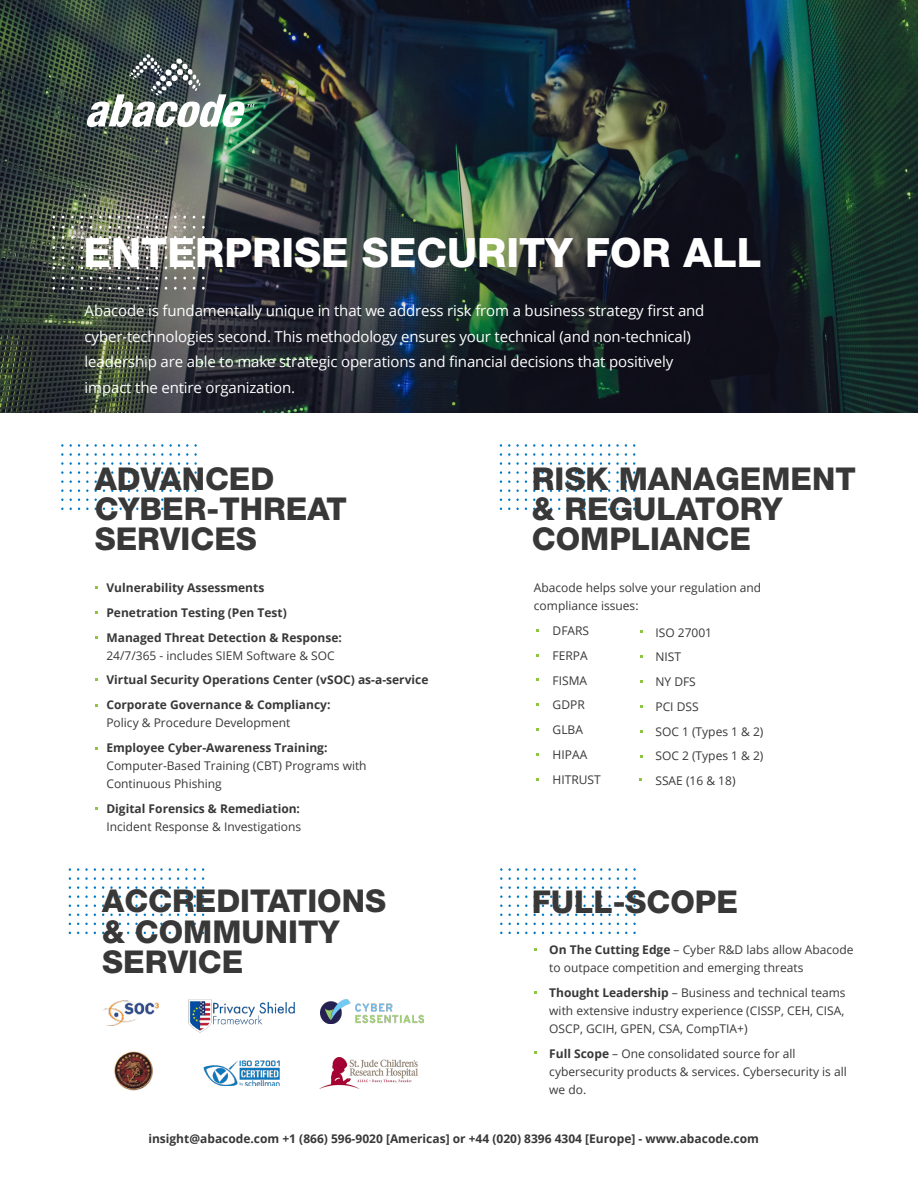
<style>
.page{position:relative;width:918px;height:1188px;background:#fff}
.page>*{position:absolute;margin:0;border:0;box-sizing:border-box;transform-origin:0 0}
.t1{font:800 40.5px "Helvetica Neue LT Std";color:#fff}
.t2{font:800 31.5px/30.2px "Helvetica Neue LT Std";color:#383839}
.t3{font:15px/25.5px "Open Sans";letter-spacing:-.01em;color:#fff}
.t4{font:12px/18px "Open Sans";color:#383839}
.t5{font:700 12px "Open Sans";color:#383839}
.s1{font-weight:700}
</style>
<div class="page">
<img style="left:320px;top:1058px;width:98px;height:30px">
<img style="left:203px;top:1060px;width:77px;height:26px">
<img style="left:114px;top:1051px;width:39px;height:40px">
<img style="left:320px;top:1000px;width:103px;height:23px">
<img style="left:189px;top:999px;width:106px;height:34px">
<img style="left:103px;top:1000px;width:56px;height:26px">
<img style="left:1px;top:0;width:917px;height:413px">
<svg style="left:86px;top:102px;width:23px;height:25px"></svg>
<svg style="left:109px;top:94px;width:25px;height:33px"></svg>
<svg style="left:131px;top:102px;width:23px;height:25px"></svg>
<svg style="left:154px;top:102px;width:28px;height:25px"></svg>
<svg style="left:182px;top:63px;width:44px;height:64px"></svg>
<svg style="left:162px;top:58px;width:21px;height:33px"></svg>
<svg style="left:129px;top:54px;width:33px;height:42px"></svg>
<svg style="left:221px;top:102px;width:33px;height:25px"></svg>
<p class="t1" style="left:84px;top:229px;width:680px">ENTERPRISE SECURITY FOR ALL</p>
<p class="t3" style="left:85px;top:298px;width:621px">Abacode is fundamentally unique in that we address risk from a business strategy first and cyber-technologies second. This methodology ensures your technical (and non-technical) leadership are able to make strategic operations and financial decisions that positively impact the entire organization.</p>
<p class="t2" style="left:95px;top:463px;width:254px">ADVANCED<br>CYBER-THREAT</p>
<p class="t2" style="left:95px;top:524px;width:164px">SERVICES</p>
<p class="t5" style="left:106px;top:579px;width:159px">Vulnerability Assessments</p>
<p class="t5" style="left:106px;top:604px;width:182px">Penetration Testing (Pen Test)</p>
<p class="t5" style="left:106px;top:629px;width:237px">Managed Threat Detection &amp; Response:</p>
<p class="t4" style="left:106px;top:646px;width:230px">24/7/365 - includes SIEM Software &amp; SOC</p>
<p class="t5" style="left:106px;top:672px;width:324px">Virtual Security Operations Center (vSOC) as-a-service</p>
<p class="t5" style="left:106px;top:696px;width:225px">Corporate Governance &amp; Compliancy:</p>
<p class="t4" style="left:106px;top:713px;width:185px">Policy &amp; Procedure Development</p>
<p class="t5" style="left:106px;top:739px;width:223px">Employee Cyber-Awareness Training:</p>
<p class="t4" style="left:106px;top:756px;width:262px">Computer-Based Training (CBT) Programs with<br>Continuous Phishing</p>
<p class="t5" style="left:106px;top:800px;width:195px">Digital Forensics &amp; Remediation:</p>
<p class="t4" style="left:106px;top:817px;width:196px">Incident Response &amp; Investigations</p>
<p class="t2" style="left:532px;top:463px;width:326px">RISK MANAGEMENT</p>
<p class="t2" style="left:532px;top:494px;width:252px">&amp; REGULATORY<br>COMPLIANCE</p>
<p class="t4" style="left:534px;top:578px;width:229px">Abacode helps solve your regulation and compliance issues:</p>
<p class="t4" style="left:553px;top:622px;width:38px">DFARS</p>
<p class="t4" style="left:553px;top:646px;width:37px">FERPA</p>
<p class="t4" style="left:553px;top:671px;width:36px">FISMA</p>
<p class="t4" style="left:553px;top:696px;width:34px">GDPR</p>
<p class="t4" style="left:553px;top:721px;width:32px">GLBA</p>
<p class="t4" style="left:553px;top:745px;width:36px">HIPAA</p>
<p class="t4" style="left:553px;top:770px;width:50px">HITRUST</p>
<p class="t4" style="left:655px;top:623px;width:58px">ISO 27001</p>
<p class="t4" style="left:655px;top:648px;width:27px">NIST</p>
<p class="t4" style="left:655px;top:673px;width:42px">NY DFS</p>
<p class="t4" style="left:655px;top:697px;width:45px">PCI DSS</p>
<p class="t4" style="left:655px;top:722px;width:110px">SOC 1 (Types 1 &amp; 2)</p>
<p class="t4" style="left:655px;top:747px;width:110px">SOC 2 (Types 1 &amp; 2)</p>
<p class="t4" style="left:655px;top:772px;width:82px">SSAE (16 &amp; 18)</p>
<p class="t2" style="left:102px;top:886px;width:285px">ACCREDITATIONS &amp; COMMUNITY<br>SERVICE</p>
<p class="t2" style="left:532px;top:887px;width:208px">FULL-SCOPE</p>
<p class="t4" style="left:549px;top:941px;width:306px"><span class="s1">On The Cutting Edge</span> – Cyber R&amp;D labs allow Abacode to outpace competition and emerging threats</p>
<p class="t4" style="left:549px;top:983px;width:298px;text-align:justify"><span class="s1">Thought Leadership</span> – Business and technical teams with extensive industry experience (CISSP, CEH, CISA, OSCP, GCIH, GPEN, CSA, CompTIA+)</p>
<p class="t4" style="left:549px;top:1044px;width:299px"><span class="s1">Full Scope</span> – One consolidated source for all cybersecurity products &amp; services. Cybersecurity is all we do.</p>
<p class="t5" style="left:148px;top:1130px;width:612px">insight@abacode.com +1 (866) 596-9020 [Americas] or +44 (020) 8396 4304 [Europe] - www.abacode.com</p>
</div>
